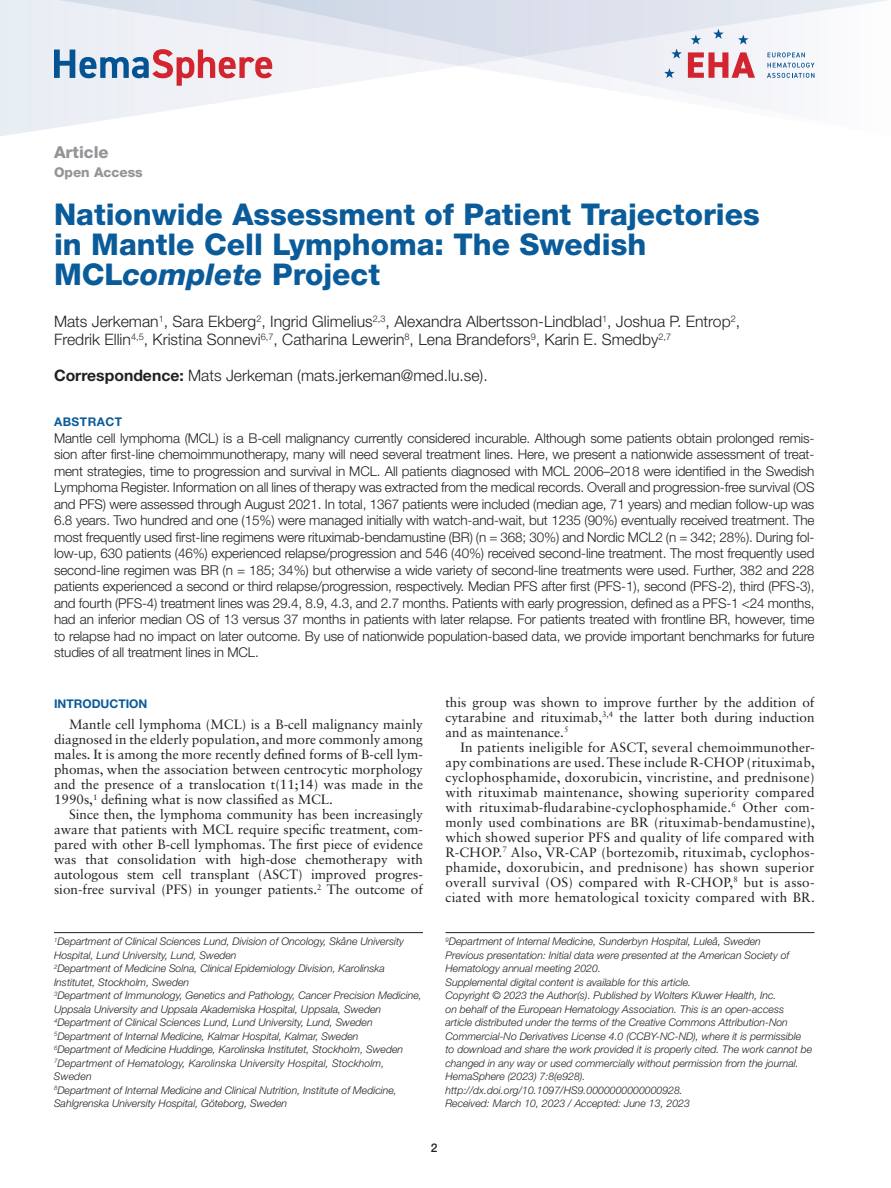
<style>
.page{position:relative;width:891px;height:1188px;background:#fff}
.page>*{position:absolute;margin:0;border:0;box-sizing:border-box;transform-origin:0 0}
.t1{font:800 30px/30px "Helvetica Neue LT Std";color:#0a5b9a}
.t2{font:800 16.5px "Helvetica Neue LT Std";color:#939598}
.t3{font:300 15.75px/18px "Helvetica Neue LT Std";color:#231f20}
.t4{font:300 13.5px/16.5px "Helvetica Neue LT Std";letter-spacing:-.01em;color:#231f20;text-align:justify}
.t5{font:13.5px/15px "Sabon LT Std";color:#231f20;text-align:justify}
.t6{font:800 13.5px "Helvetica Neue LT Std";color:#939598}
.t7{font:700 12px "Helvetica Neue LT Std";color:#0a5b9a}
.t8{font:700 12px "Helvetica Neue LT Std";letter-spacing:.04em;color:#0a5b9a}
.t9{font:500 12px "Helvetica Neue LT Std";color:#231f20}
.t10{font:italic 300 10.5px/13.5px "Helvetica Neue LT Std";color:#231f20}
.s1{font-style:italic}
.s2{font-weight:700}
</style>
<div class="page">
<div style="left:0;top:0;width:59px;height:136px;background:#e8eef4"></div>
<svg style="left:59px;top:0;width:829px;height:127px"></svg>
<svg style="left:688px;top:52px;width:67px;height:26px"></svg>
<svg style="left:768px;top:52px;width:37px;height:5px"></svg>
<svg style="left:767px;top:63px;width:47px;height:15px"></svg>
<svg style="left:738px;top:35px;width:11px;height:10px"></svg>
<svg style="left:691px;top:35px;width:10px;height:10px"></svg>
<svg style="left:713px;top:29px;width:11px;height:10px"></svg>
<svg style="left:671px;top:49px;width:11px;height:10px"></svg>
<svg style="left:664px;top:68px;width:11px;height:10px"></svg>
<svg style="left:54px;top:49px;width:218px;height:37px"></svg>
<hr style="left:54px;top:932px;width:369px;height:1px;background:#231f20">
<hr style="left:446px;top:932px;width:368px;height:1px;background:#231f20">
<p class="t2" style="left:54px;top:142px;width:56px">Article</p>
<p class="t6" style="left:54px;top:164px;width:90px">Open Access</p>
<h1 class="t1" style="left:54px;top:199px;width:707px">Nationwide Assessment of Patient Trajectories in Mantle Cell Lymphoma: The Swedish<br>MCL<span class="s1">complete</span> Project</h1>
<p class="t3" style="left:54px;top:312px;width:688px">Mats Jerkeman<sup>1</sup>, Sara Ekberg<sup>2</sup>, Ingrid Glimelius<sup>2,3</sup>, Alexandra Albertsson-Lindblad<sup>1</sup>, Joshua P. Entrop<sup>2</sup>,<br>Fredrik Ellin<sup>4,5</sup>, Kristina Sonnevi<sup>6,7</sup>, Catharina Lewerin<sup>8</sup>, Lena Brandefors<sup>9</sup>, Karin E. Smedby<sup>2,7</sup></p>
<p class="t3" style="left:54px;top:366px;width:435px"><span class="s2">Correspondence:</span> Mats Jerkeman (mats.jerkeman@med.lu.se).</p>
<p class="t8" style="left:54px;top:414px;width:70px">ABSTRACT</p>
<p class="t4" style="left:54px;top:429px;width:762px">Mantle cell lymphoma (MCL) is a B-cell malignancy currently considered incurable. Although some patients obtain prolonged remis&shy;sion after first-line chemoimmunotherapy, many will need several treatment lines. Here, we present a nationwide assessment of treat&shy;ment strategies, time to progression and survival in MCL. All patients diagnosed with MCL 2006–2018 were identified in the Swedish Lymphoma Register. Information on all lines of therapy was extracted from the medical records. Overall and progression-free survival (OS and PFS) were assessed through August 2021. In total, 1367 patients were included (median age, 71 years) and median follow-up was 6.8 years. Two hundred and one (15%) were managed initially with watch-and-wait, but 1235 (90%) eventually received treatment. The most frequently used first-line regimens were rituximab-bendamustine (BR) (n = 368; 30%) and Nordic MCL2 (n = 342; 28%). During fol&shy;low-up, 630 patients (46%) experienced relapse/progression and 546 (40%) received second-line treatment. The most frequently used second-line regimen was BR (n = 185; 34%) but otherwise a wide variety of second-line treatments were used. Further, 382 and 228 patients experienced a second or third relapse/progression, respectively. Median PFS after first (PFS-1), second (PFS-2), third (PFS-3), and fourth (PFS-4) treatment lines was 29.4, 8.9, 4.3, and 2.7 months. Patients with early progression, defined as a PFS-1 &lt;24 months, had an inferior median OS of 13 versus 37 months in patients with later relapse. For patients treated with frontline BR, however, time to relapse had no impact on later outcome. By use of nationwide population-based data, we provide important benchmarks for future studies of all treatment lines in MCL.</p>
<p class="t7" style="left:54px;top:696px;width:95px">INTRODUCTION</p>
<p class="t5" style="left:54px;top:717px;width:371px;text-indent:15px">Mantle cell lymphoma (MCL) is a B-cell malignancy mainly diagnosed in the elderly population, and more commonly among males. It is among the more recently defined forms of B-cell lym&shy;phomas, when the association between centrocytic morphology and the presence of a translocation t(11;14) was made in the 1990s,<sup>1</sup> defining what is now classified as MCL.</p>
<p class="t5" style="left:54px;top:807px;width:371px;text-indent:15px">Since then, the lymphoma community has been increasingly aware that patients with MCL require specific treatment, com&shy;pared with other B-cell lymphomas. The first piece of evidence was that consolidation with high-dose chemotherapy with autologous stem cell transplant (ASCT) improved progres&shy;sion-free survival (PFS) in younger patients.<sup>2</sup> The outcome of</p>
<p class="t5" style="left:445px;top:694px;width:371px">this group was shown to improve further by the addition of cytarabine and rituximab,<sup>3,4</sup> the latter both during induction and as maintenance.<sup>5</sup></p>
<p class="t5" style="left:445px;top:739px;width:371px;text-indent:15px">In patients ineligible for ASCT, several chemoimmunother&shy;apy combinations are used. These include R-CHOP (rituximab, cyclophosphamide, doxorubicin, vincristine, and prednisone) with rituximab maintenance, showing superiority compared with rituximab-fludarabine-cyclophosphamide.<sup>6</sup> Other com&shy;monly used combinations are BR (rituximab-bendamustine), which showed superior PFS and quality of life compared with R-CHOP.<sup>7</sup> Also, VR-CAP (bortezomib, rituximab, cyclophos&shy;phamide, doxorubicin, and prednisone) has shown superior overall survival (OS) compared with R-CHOP,<sup>8</sup> but is asso&shy;ciated with more hematological toxicity compared with BR.</p>
<p class="t10" style="left:54px;top:934px;width:369px"><sup>1</sup>Department of Clinical Sciences Lund, Division of Oncology, Skåne University Hospital, Lund University, Lund, Sweden<br><sup>2</sup>Department of Medicine Solna, Clinical Epidemiology Division, Karolinska Institutet, Stockholm, Sweden<br><sup>3</sup>Department of Immunology, Genetics and Pathology, Cancer Precision Medicine, Uppsala University and Uppsala Akademiska Hospital, Uppsala, Sweden <sup>4</sup>Department of Clinical Sciences Lund, Lund University, Lund, Sweden <sup>5</sup>Department of Internal Medicine, Kalmar Hospital, Kalmar, Sweden<br><sup>6</sup>Department of Medicine Huddinge, Karolinska Institutet, Stockholm, Sweden <sup>7</sup>Department of Hematology, Karolinska University Hospital, Stockholm, Sweden<br><sup>8</sup>Department of Internal Medicine and Clinical Nutrition, Institute of Medicine, Sahlgrenska University Hospital, Göteborg, Sweden</p>
<p class="t10" style="left:446px;top:934px;width:368px"><sup>9</sup>Department of Internal Medicine, Sunderbyn Hospital, Luleå, Sweden<br>Previous presentation: Initial data were presented at the American Society of Hematology annual meeting 2020.<br>Supplemental digital content is available for this article.<br>Copyright © 2023 the Author(s). Published by Wolters Kluwer Health, Inc.<br>on behalf of the European Hematology Association. This is an open-access article distributed under the terms of the Creative Commons Attribution-Non Commercial-No Derivatives License 4.0 (CCBY-NC-ND), where it is permissible to download and share the work provided it is properly cited. The work cannot be changed in any way or used commercially without permission from the journal.<br>HemaSphere (2023) 7:8(e928). http://dx.doi.org/10.1097/HS9.0000000000000928.<br>Received: March 10, 2023 / Accepted: June 13, 2023</p>
<p class="t9" style="left:431px;top:1140px;width:8px">2</p>
</div>
